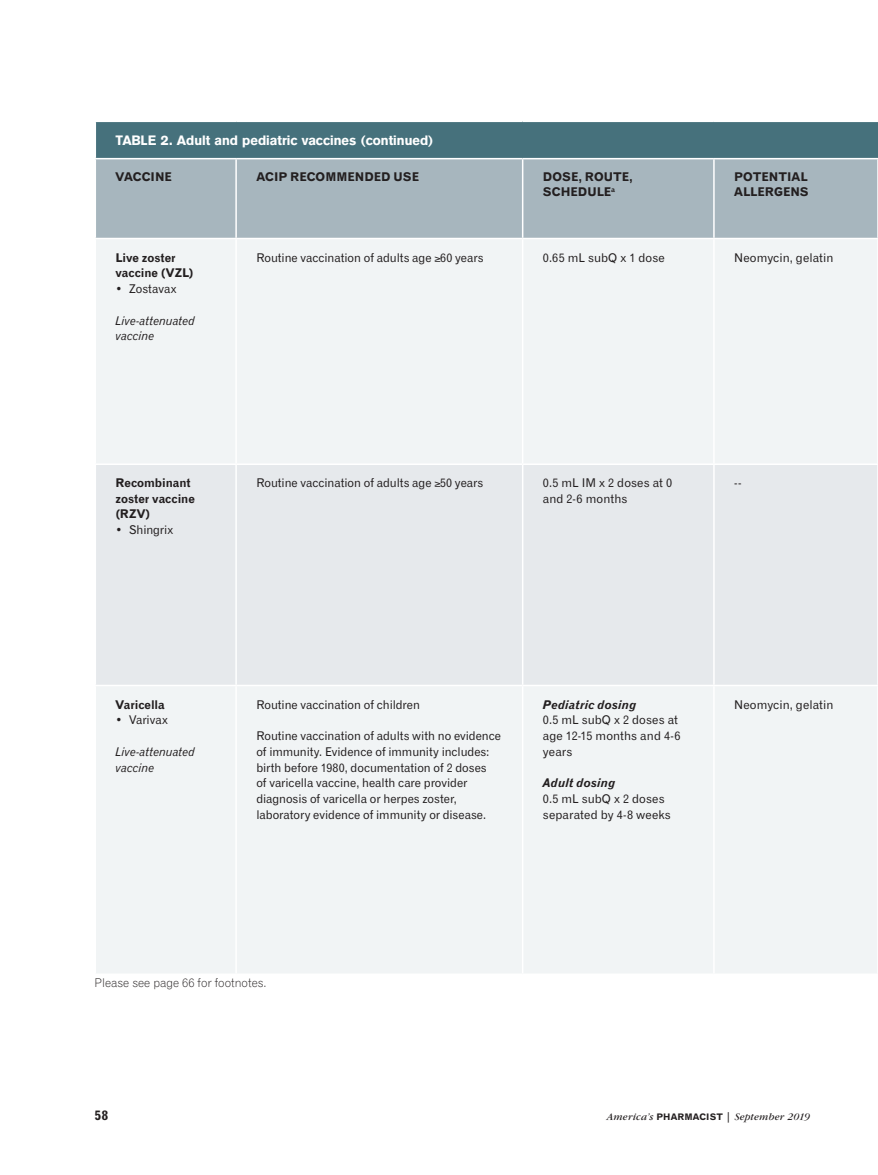
<style>
.page{position:relative;width:878px;height:1175px;background:#fff}
.page>*{position:absolute;margin:0;border:0;box-sizing:border-box;transform-origin:0 0}
.Dept_Text{font:13.5px "Gothic 725 BT Black A";color:#fff}
.t1{font:13.5px "Gothic 720 BT Bold B";color:#231f20}
.t2{font:12px/15.8px "Gothic 720 BT Roman B";color:#231f20}
.t3{font:12px/15.8px "Gothic 720 BT Bold B";color:#231f20}
.t4{font:12px/15.8px "Gothic 720 BT Italic B";letter-spacing:-.01em;color:#231f20}
.t5{font:12px "Gothic 720 BT Light B";color:#231f20}
.t6{font:12px "Gothic 720 BT Bold Italic B";letter-spacing:.005em;color:#231f20}
.t7{font:italic 10.5px "Garamond";letter-spacing:.02em;color:#231f20}
.s1{font-family:"Gothic 720 BT Bold B";font-style:normal;font-size:9px}
.s2{font-weight:700;font-style:normal}
</style>
<div class="page">
<div style="left:95px;top:121px;width:783px;height:38px;background:#46717c"></div>
<div style="left:96px;top:159px;width:781px;height:79px;background:#a7b6be"></div>
<div style="left:96px;top:239px;width:781px;height:734px;background:#f1f4f5"></div>
<div style="left:96px;top:465px;width:781px;height:219px;background:#e6e9ec"></div>
<hr style="left:94px;top:121px;width:142px;height:1px;background:#fff">
<hr style="left:94px;top:122px;width:2px;height:36px;background:#fff">
<hr style="left:236px;top:121px;width:286px;height:1px;background:#fff">
<hr style="left:522px;top:121px;width:192px;height:1px;background:#fff">
<hr style="left:714px;top:121px;width:164px;height:1px;background:#fff">
<hr style="left:94px;top:158px;width:142px;height:1px;background:#fff">
<hr style="left:236px;top:158px;width:286px;height:1px;background:#fff">
<hr style="left:235px;top:159px;width:2px;height:79px;background:#fff">
<hr style="left:522px;top:158px;width:192px;height:1px;background:#fff">
<hr style="left:522px;top:159px;width:1px;height:79px;background:#fff">
<hr style="left:714px;top:158px;width:164px;height:1px;background:#fff">
<hr style="left:713px;top:159px;width:1px;height:79px;background:#fff">
<hr style="left:235px;top:239px;width:2px;height:224px;background:#fff">
<hr style="left:522px;top:239px;width:1px;height:224px;background:#fff">
<hr style="left:713px;top:239px;width:1px;height:224px;background:#fff">
<hr style="left:94px;top:463px;width:142px;height:2px;background:#fff">
<hr style="left:236px;top:463px;width:286px;height:2px;background:#fff">
<hr style="left:235px;top:465px;width:2px;height:219px;background:#fff">
<hr style="left:522px;top:463px;width:192px;height:2px;background:#fff">
<hr style="left:522px;top:465px;width:1px;height:219px;background:#fff">
<hr style="left:714px;top:463px;width:164px;height:2px;background:#fff">
<hr style="left:713px;top:465px;width:1px;height:219px;background:#fff">
<hr style="left:94px;top:684px;width:142px;height:2px;background:#fff">
<hr style="left:236px;top:684px;width:286px;height:2px;background:#fff">
<hr style="left:235px;top:686px;width:2px;height:287px;background:#fff">
<hr style="left:522px;top:684px;width:192px;height:2px;background:#fff">
<hr style="left:522px;top:686px;width:1px;height:287px;background:#fff">
<hr style="left:714px;top:684px;width:164px;height:2px;background:#fff">
<hr style="left:713px;top:686px;width:1px;height:287px;background:#fff">
<p class="Dept_Text" style="left:116px;top:132px;width:319px">TABLE 2. Adult and pediatric vaccines (continued)</p>
<p class="t3" style="left:116px;top:168px;width:58px">VACCINE</p>
<p class="t3" style="left:256px;top:168px;width:164px">ACIP RECOMMENDED USE</p>
<p class="t3" style="left:543px;top:168px;width:91px">DOSE, ROUTE,<br>SCHEDULE<sup>a</sup></p>
<p class="t3" style="left:734px;top:168px;width:76px">POTENTIAL<br>ALLERGENS</p>
<p class="t3" style="left:116px;top:249px;width:80px">Live zoster vaccine (VZL)</p>
<p class="t2" style="left:116px;top:281px;width:62px">• Zostavax</p>
<p class="t4" style="left:116px;top:312px;width:81px">Live-attenuated vaccine</p>
<p class="t3" style="left:116px;top:475px;width:81px;line-height:15.3px">Recombinant zoster vaccine (RZV)</p>
<p class="t2" style="left:116px;top:521px;width:59px">• Shingrix</p>
<p class="t2" style="left:256px;top:249px;width:229px">Routine vaccination of adults age ≥60 years</p>
<p class="t2" style="left:543px;top:249px;width:123px">0.65 mL subQ x 1 dose</p>
<p class="t2" style="left:734px;top:249px;width:101px">Neomycin, gelatin</p>
<p class="t2" style="left:256px;top:475px;width:228px">Routine vaccination of adults age ≥50 years</p>
<p class="t2" style="left:543px;top:475px;width:131px;line-height:15.3px">0.5 mL IM x 2 doses at 0 and 2-6 months</p>
<p class="t2" style="left:734px;top:475px;width:9px">--</p>
<p class="t3" style="left:116px;top:696px;width:51px">Varicella</p>
<p class="t2" style="left:116px;top:712px;width:54px">• Varivax</p>
<p class="t4" style="left:116px;top:743px;width:81px">Live-attenuated vaccine</p>
<p class="t2" style="left:256px;top:696px;width:165px">Routine vaccination of children</p>
<p class="t2" style="left:256px;top:728px;width:246px">Routine vaccination of adults with no evidence of immunity. Evidence of immunity includes: birth before 1980, documentation of 2 doses<br>of varicella vaccine, health care provider diagnosis of varicella or herpes zoster, laboratory evidence of immunity or disease.</p>
<p class="t6" style="left:543px;top:697px;width:95px">Pediatric dosing</p>
<p class="t2" style="left:543px;top:712px;width:139px">0.5 mL subQ x 2 doses at age 12-15 months and 4-6 years</p>
<p class="t6" style="left:543px;top:775px;width:74px">Adult dosing</p>
<p class="t2" style="left:543px;top:791px;width:129px">0.5 mL subQ x 2 doses separated by 4-8 weeks</p>
<p class="t2" style="left:734px;top:696px;width:101px">Neomycin, gelatin</p>
<p class="t5" style="left:94px;top:975px;width:174px">Please see page 66 for footnotes.</p>
<p class="t1" style="left:94px;top:1107px;width:15px">58</p>
<p class="t7" style="left:606px;top:1111px;width:205px">America’s <span class="s1">PHARMACIST</span> <span class="s2">|</span> September 2019</p>
</div>
